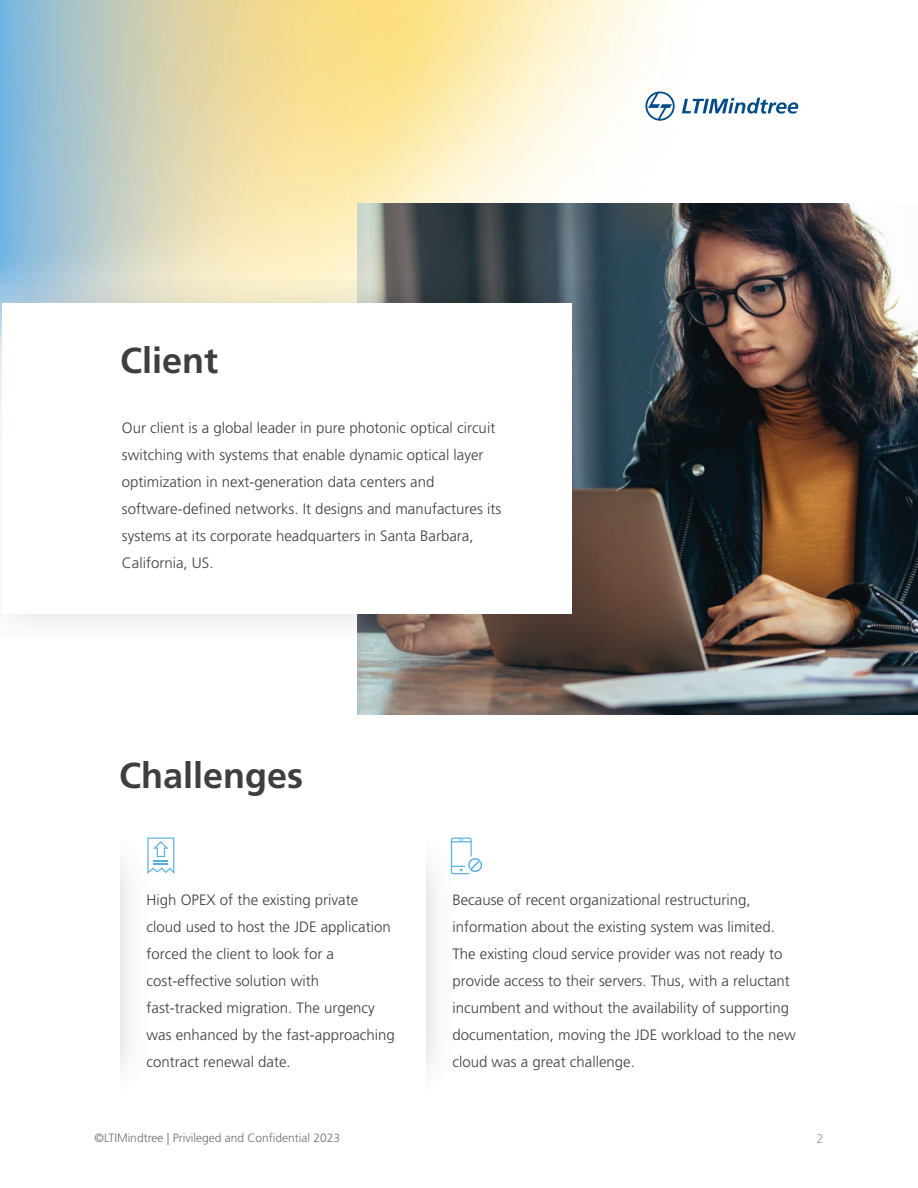
<style>
.page{position:relative;width:918px;height:1188px;background:#fff}
.page>*{position:absolute;margin:0;border:0;box-sizing:border-box;transform-origin:0 0}
.t1{font:700 36px "Frutiger LT Pro";color:#3e3e3f}
.t2{font:300 15px/27px "Frutiger LT Pro";color:#3e3e3f}
.t3{font:300 12.75px "Frutiger LT Pro";color:#97999c}
.t4{font:300 12px "Frutiger LT Pro";color:#6c6d70}
</style>
<div class="page">
<svg style="left:645px;top:92px;width:30px;height:29px"></svg>
<svg style="left:682px;top:98px;width:116px;height:16px"></svg>
<img style="left:357px;top:203px;width:561px;height:511px">
<svg style="left:0;top:280px;width:613px;height:358px"></svg>
<div style="left:2px;top:303px;width:570px;height:311px;background:#fff"></div>
<svg style="left:147px;top:838px;width:27px;height:36px"></svg>
<svg style="left:451px;top:838px;width:31px;height:36px"></svg>
<h1 class="t1" style="left:120px;top:340px;width:100px">Client</h1>
<p class="t2" style="left:122px;top:414px;width:381px">Our client is a global leader in pure photonic optical circuit switching with systems that enable dynamic optical layer optimization in next-generation data centers and software-defined networks. It designs and manufactures its systems at its corporate headquarters in Santa Barbara, California, US.</p>
<h1 class="t1" style="left:119px;top:755px;width:186px">Challenges</h1>
<p class="t2" style="left:147px;top:886px;width:250px">High OPEX of the existing private cloud used to host the JDE application forced the client to look for a cost-effective solution with fast-tracked migration. The urgency was enhanced by the fast-approaching contract renewal date.</p>
<p class="t2" style="left:452px;top:886px;width:345px">Because of recent organizational restructuring, information about the existing system was limited.<br>The existing cloud service provider was not ready to provide access to their servers. Thus, with a reluctant incumbent and without the availability of supporting documentation, moving the JDE workload to the new cloud was a great challenge.</p>
<p class="t4" style="left:94px;top:1131px;width:247px">©LTIMindtree | Privileged and Confidential 2023</p>
<p class="t3" style="left:816px;top:1131px;width:9px">2</p>
</div>
